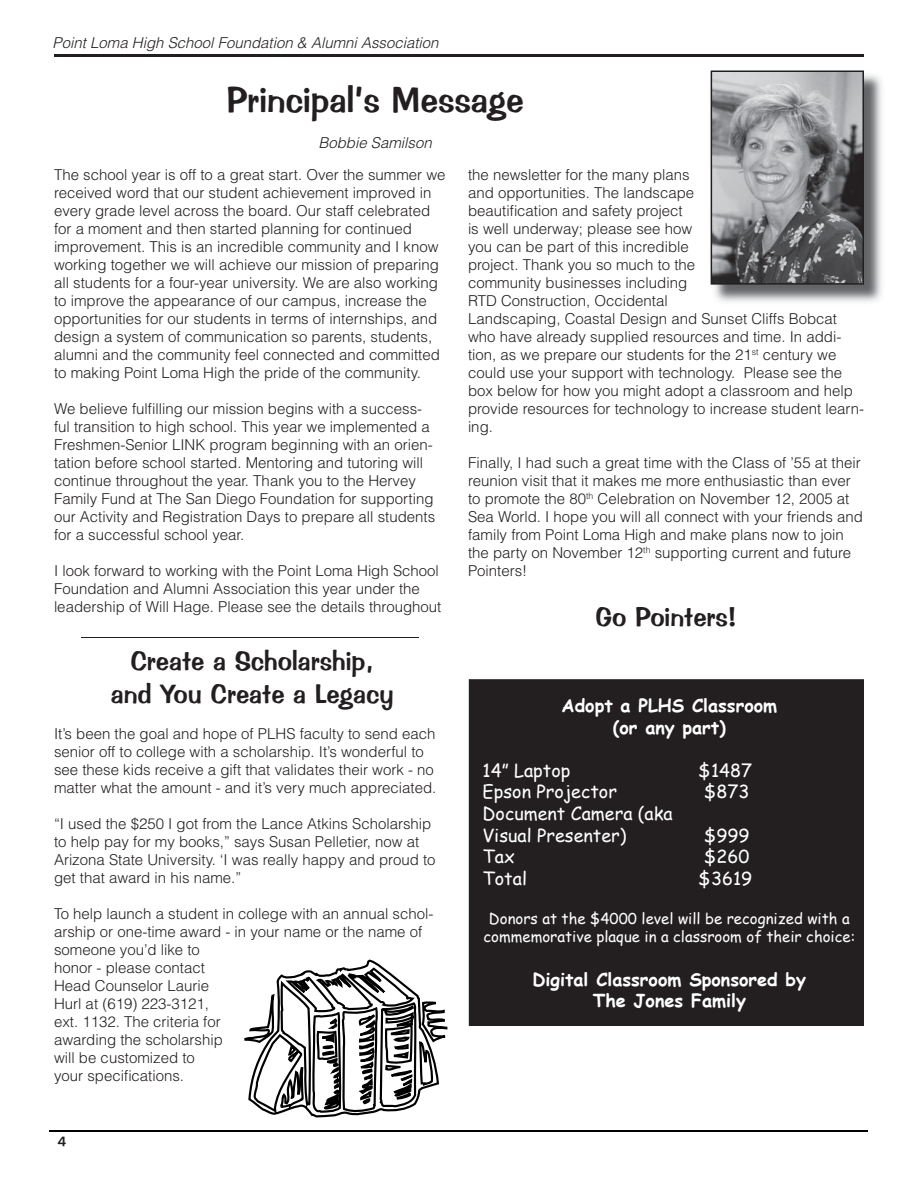
<style>
.page{position:relative;width:918px;height:1188px;background:#fff}
.page>*{position:absolute;margin:0;border:0;box-sizing:border-box;transform-origin:0 0}
.t1{font:36px "Impress BT";color:#231f20}
.t2{font:27px/32.4px "Impress BT";color:#231f20;text-align:center}
.t3{font:18px/21.6px "Comic Sans MS";color:#fff}
.t4{font:700 18px/21.6px "Comic Sans MS";color:#fff;text-align:center}
.t5{font:300 15px/18px "Helvetica";color:#231f20}
.t6{font:15px/18px "Comic Sans MS";color:#fff;text-align:center}
.t7{font:italic 300 15px "Helvetica";color:#231f20}
.t8{font:13.5px "Impress BT";color:#231f20}
</style>
<div class="page">
<hr style="left:54px;top:54px;width:810px;height:3px;background:#231f20">
<hr style="left:49px;top:1131px;width:818px;height:1px;background:#010202">
<img style="left:714px;top:74px;width:168px;height:228px">
<svg style="left:711px;top:70px;width:153px;height:215px;background:#87878a"></svg>
<div style="left:469px;top:679px;width:395px;height:347px;background:#231f20"></div>
<hr style="left:716px;top:865px;width:33px;height:1px;background:#231f20">
<hr style="left:81px;top:637px;width:337px;height:1px;background:#231f20">
<svg style="left:244px;top:959px;width:204px;height:159px"></svg>
<p class="t7" style="left:53px;top:37px;width:387px">Point Loma High School Foundation &amp; Alumni Association</p>
<h1 class="t1" style="left:226px;top:81px;width:299px">Principal’s Message</h1>
<p class="t7" style="left:318px;top:137px;width:115px">Bobbie Samilson</p>
<p class="t5" style="left:54px;top:167px;width:393px">The school year is off to a great start. Over the summer we received word that our student achievement improved in every grade level across the board. Our staff celebrated for a moment and then started planning for continued improvement. This is an incredible community and I know working together we will achieve our mission of preparing all students for a four-year university. We are also working to improve the appearance of our campus, increase the opportunities for our students in terms of internships, and design a system of communication so parents, students, alumni and the community feel connected and committed to making Point Loma High the pride of the community.</p>
<p class="t5" style="left:54px;top:401px;width:383px">We believe fulfilling our mission begins with a success&shy;ful transition to high school. This year we implemented a Freshmen-Senior LINK program beginning with an orien&shy;tation before school started. Mentoring and tutoring will continue throughout the year. Thank you to the Hervey Family Fund at The San Diego Foundation for supporting our Activity and Registration Days to prepare all students for a successful school year.</p>
<p class="t5" style="left:54px;top:563px;width:389px">I look forward to working with the Point Loma High School<br>Foundation and Alumni Association this year under the leadership of Will Hage. Please see the details throughout</p>
<p class="t5" style="left:468px;top:167px;width:398px">the newsletter for the many plans<br>and opportunities. The landscape<br>beautification and safety project<br>is well underway; please see how<br>you can be part of this incredible<br>project. Thank you so much to the<br>community businesses including<br>RTD Construction, Occidental<br>Landscaping, Coastal Design and Sunset Cliffs Bobcat who have already supplied resources and time. In addi&shy;tion, as we prepare our students for the 21<sup>st</sup> century we could use your support with technology. Please see the box below for how you might adopt a classroom and help provide resources for technology to increase student learn&shy;ing.</p>
<p class="t5" style="left:468px;top:455px;width:396px">Finally, I had such a great time with the Class of ’55 at their reunion visit that it makes me more enthusiastic than ever to promote the 80<sup>th</sup> Celebration on November 12, 2005 at Sea World. I hope you will all connect with your friends and family from Point Loma High and make plans now to join the party on November 12<sup>th</sup> supporting current and future Pointers!</p>
<h2 class="t2" style="left:595px;top:602px;width:143px">Go Pointers!</h2>
<h2 class="t2" style="left:111px;top:646px;width:284px">Create a Scholarship, and You Create a Legacy</h2>
<p class="t5" style="left:54px;top:726px;width:384px">It’s been the goal and hope of PLHS faculty to send each senior off to college with a scholarship. It’s wonderful to see these kids receive a gift that validates their work - no matter what the amount - and it’s very much appreciated.</p>
<p class="t5" style="left:54px;top:816px;width:383px">“I used the $250 I got from the Lance Atkins Scholarship to help pay for my books,” says Susan Pelletier, now at Arizona State University. ‘I was really happy and proud to get that award in his name.”</p>
<p class="t5" style="left:54px;top:906px;width:381px">To help launch a student in college with an annual schol&shy;arship or one-time award - in your name or the name of someone you’d like to<br>honor - please contact<br>Head Counselor Laurie<br>Hurl at (619) 223-3121,<br>ext. 1132. The criteria for<br>awarding the scholarship<br>will be customized to<br>your specifications.</p>
<p class="t8" style="left:58px;top:1135px;width:10px">4</p>
<p class="t4" style="left:562px;top:694px;width:217px">Adopt a PLHS Classroom (or any part)</p>
<p class="t3" style="left:483px;top:759px;width:89px">14” Laptop</p>
<p class="t3" style="left:699px;top:759px;width:55px">$1487</p>
<p class="t3" style="left:483px;top:780px;width:136px">Epson Projector</p>
<p class="t3" style="left:704px;top:780px;width:47px">$873</p>
<p class="t3" style="left:483px;top:802px;width:192px">Document Camera (aka<br>Visual Presenter)</p>
<p class="t3" style="left:704px;top:823px;width:47px">$999</p>
<p class="t3" style="left:483px;top:845px;width:34px">Tax</p>
<p class="t3" style="left:704px;top:845px;width:47px">$260</p>
<p class="t3" style="left:483px;top:867px;width:46px">Total</p>
<p class="t3" style="left:699px;top:867px;width:55px">$3619</p>
<p class="t6" style="left:484px;top:909px;width:373px">Donors at the $4000 level will be recognized with a commemorative plaque in a classroom of their choice:</p>
<p class="t4" style="left:532px;top:967px;width:275px">Digital Classroom Sponsored by<br>The Jones Family</p>
</div>
